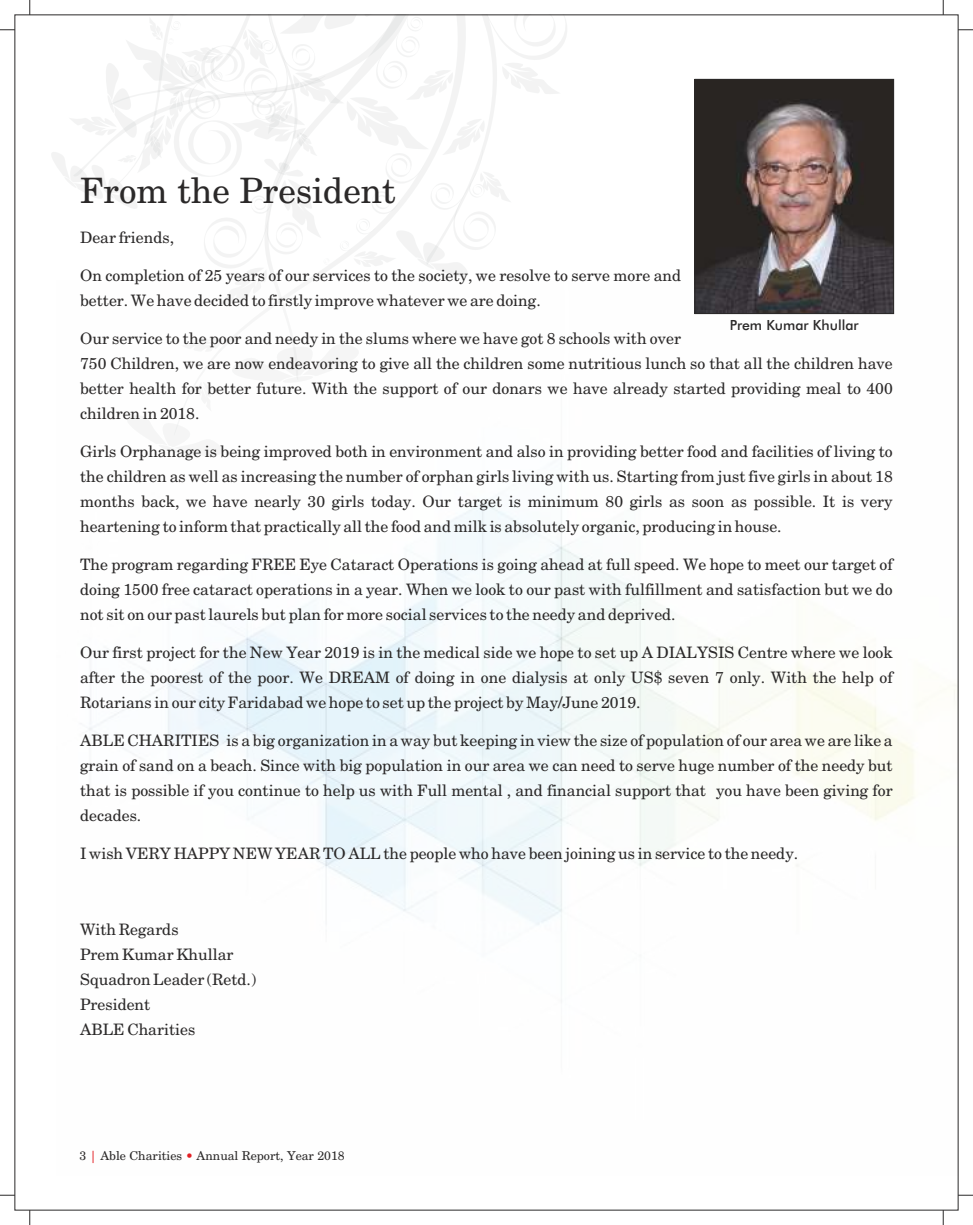
<style>
.page{position:relative;width:973px;height:1225px;background:#fff}
.page>*{position:absolute;margin:0;border:0;box-sizing:border-box;transform-origin:0 0}
.t1{font:35px "New Century Schlbk";color:#2b2929}
.t2{font:15.75px/24.8px "New Century Schlbk";color:#2b2929;text-align:justify}
.t3{font:500 14px "Futura BT";color:#2b2929}
.t4{font:12.25px "New Century Schlbk";color:#2b2929}
.s1{color:#e31f24}
</style>
<div class="page">
<svg style="left:51px;top:16px;width:516px;height:264px"></svg>
<img style="left:89px;top:280px;width:867px;height:722px">
<img style="left:696px;top:81px;width:196px;height:231px">
<div style="left:694px;top:79px;width:200px;height:235px;border:1px solid #2b2929"></div>
<svg style="left:958px;top:29px;width:15px;height:1px"></svg>
<svg style="left:943px;top:0;width:1px;height:15px"></svg>
<svg style="left:29px;top:0;width:1px;height:15px"></svg>
<svg style="left:0;top:29px;width:15px;height:1px"></svg>
<svg style="left:0;top:1195px;width:15px;height:1px"></svg>
<svg style="left:958px;top:1195px;width:15px;height:1px"></svg>
<svg style="left:29px;top:1210px;width:1px;height:15px"></svg>
<svg style="left:943px;top:1210px;width:1px;height:15px"></svg>
<h1 class="t1" style="left:80px;top:177px;width:317px">From the President</h1>
<p class="t2" style="left:80px;top:226px;width:95px">Dear friends,</p>
<p class="t2" style="left:80px;top:264px;width:602px">On completion of 25 years of our services to the society, we resolve to serve more and better. We have decided to firstly improve whatever we are doing.</p>
<p class="t2" style="left:80px;top:328px;width:814px;text-align:left">Our service to the poor and needy in the slums where we have got 8 schools with over<br>750 Children, we are now endeavoring to give all the children some nutritious lunch so that all the children have better health for better future. With the support of our donars we have already started providing meal to 400 children in 2018.</p>
<p class="t2" style="left:80px;top:440px;width:814px">Girls Orphanage is being improved both in environment and also in providing better food and facilities of living to the children as well as increasing the number of orphan girls living with us. Starting from just five girls in about 18 months back, we have nearly 30 girls today. Our target is minimum 80 girls as soon as possible. It is very heartening to inform that practically all the food and milk is absolutely organic, producing in house.</p>
<p class="t2" style="left:80px;top:553px;width:814px">The program regarding FREE Eye Cataract Operations is going ahead at full speed. We hope to meet our target of doing 1500 free cataract operations in a year. When we look to our past with fulfillment and satisfaction but we do not sit on our past laurels but plan for more social services to the needy and deprived.</p>
<p class="t2" style="left:80px;top:641px;width:814px">Our first project for the New Year 2019 is in the medical side we hope to set up A DIALYSIS Centre where we look after the poorest of the poor. We DREAM of doing in one dialysis at only US$ seven 7 only. With the help of Rotarians in our city Faridabad we hope to set up the project by May/June 2019.</p>
<p class="t2" style="left:80px;top:729px;width:814px">ABLE CHARITIES is a big organization in a way but keeping in view the size of population of our area we are like a grain of sand on a beach. Since with big population in our area we can need to serve huge number of the needy but that is possible if you continue to help us with Full mental , and financial support that you have been giving for decades.</p>
<p class="t2" style="left:80px;top:842px;width:720px">I wish VERY HAPPY NEW YEAR TO ALL the people who have been joining us in service to the needy.</p>
<p class="t3" style="left:730px;top:320px;width:130px">Prem Kumar Khullar</p>
<p class="t2" style="left:80px;top:919px;width:178px;text-align:left">With Regards<br>Prem Kumar Khullar<br>Squadron Leader (Retd.)<br>President<br>ABLE Charities</p>
<p class="t4" style="left:79px;top:1151px;width:267px">3 <span class="s1">|</span> Able Charities <span class="s1">•</span> Annual Report, Year 2018</p>
</div>
